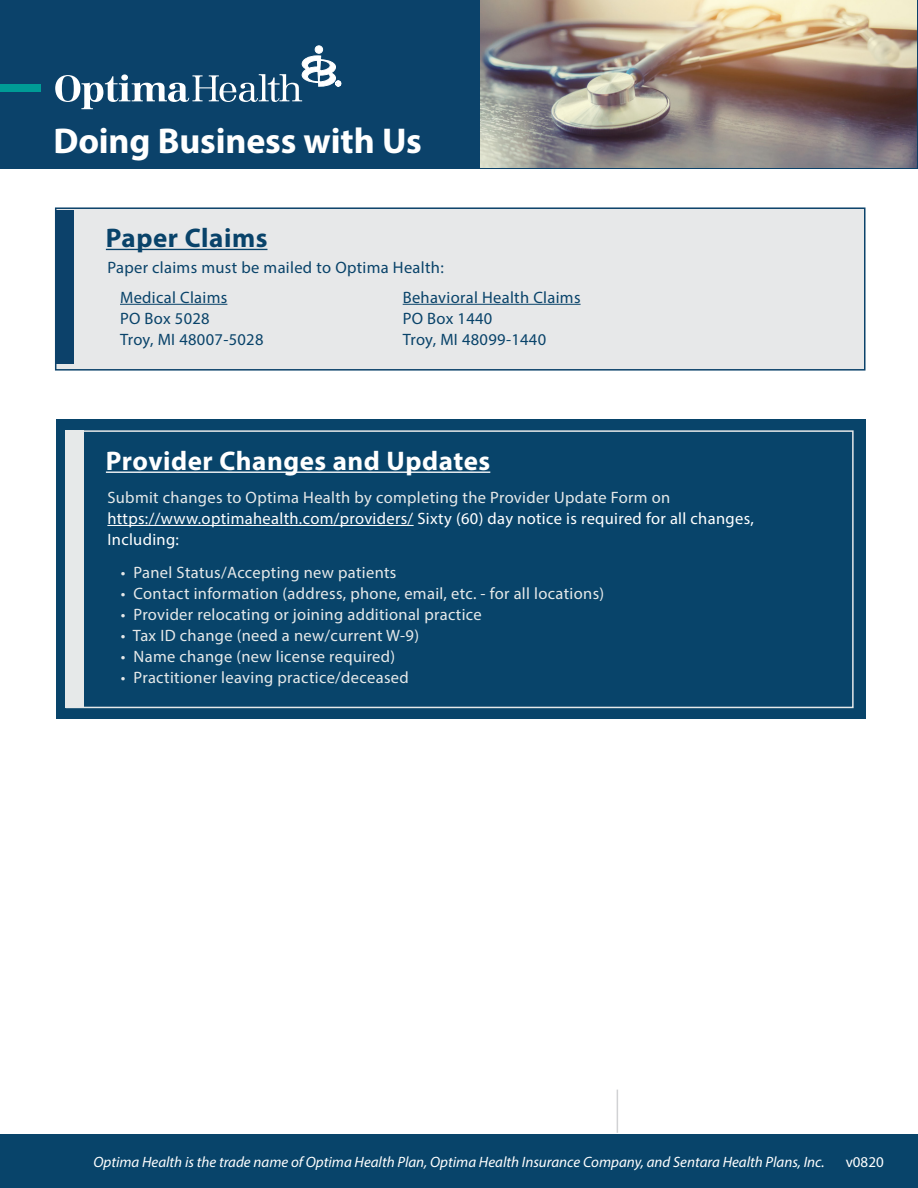
<style>
.page{position:relative;width:918px;height:1188px;background:#fff}
.page>*{position:absolute;margin:0;border:0;box-sizing:border-box;transform-origin:0 0}
.t1{font:700 36px "Myriad Pro";letter-spacing:-.005em;color:#fff}
.Paragraph_Style_1{font:700 27px "Myriad Pro";letter-spacing:.02em;color:#fff}
.Paragraph_Style_1-2{font:700 27px "Myriad Pro";letter-spacing:.02em;color:#09436a}
.Paragraph_Style_1-3{font:16.5px "Myriad Pro";letter-spacing:.02em;color:#e6e9e9}
.Paragraph_Style_1-4{font:16.5px/21px "Myriad Pro";letter-spacing:.02em;color:#fff}
.Paragraph_Style_1-5{font:16.5px/21px "Myriad Pro";letter-spacing:.02em;color:#09436a}
.t2{font:italic 15px "Myriad Pro";color:#fff}
.t3{font:15px "Myriad Pro";color:#fff}
.s1{color:#e6e9e9}
</style>
<div class="page">
<hr style="left:617px;top:1090px;width:1px;height:43px;background:#d1d2d4">
<div style="left:0;top:1134px;width:918px;height:54px;background:#08446a"></div>
<div style="left:56px;top:420px;width:810px;height:299px;background:#08446a"></div>
<div style="left:66px;top:430px;width:788px;height:278px;background:#08446a;border:2px solid #e6e9e9"></div>
<div style="left:66px;top:430px;width:18px;height:278px;background:#e6e9e9"></div>
<div style="left:55px;top:207px;width:811px;height:164px;background:#e7e8e9;border:2px solid #0b426a"></div>
<div style="left:55px;top:210px;width:19px;height:154px;background:#0c416a"></div>
<div style="left:0;top:0;width:918px;height:168px;background:#0b426a"></div>
<div style="left:0;top:84px;width:40px;height:8px;background:#009c96"></div>
<div style="left:315px;top:46px;width:8px;height:7px;background:#fff;border-radius:50%"></div>
<div style="left:315px;top:46px;width:8px;height:8px;border:1px solid #fff;border-radius:50%"></div>
<svg style="left:55px;top:55px;width:286px;height:54px"></svg>
<hr style="left:107px;top:525px;width:307px;height:1px;background:#fff">
<img style="left:481px;top:0;width:435px;height:167px">
<hr style="left:106px;top:249px;width:161px;height:1px;background:#09436a">
<hr style="left:120px;top:304px;width:107px;height:1px;background:#09436a">
<hr style="left:403px;top:304px;width:178px;height:1px;background:#09436a">
<hr style="left:106px;top:472px;width:384px;height:1px;background:#fff">
<p class="t1" style="left:53px;top:118px;width:370px">Doing Business with Us</p>
<p class="Paragraph_Style_1-2" style="left:106px;top:220px;width:163px">Paper Claims</p>
<p class="Paragraph_Style_1-5" style="left:120px;top:286px;width:145px">Medical Claims<br>PO Box 5028<br>Troy, MI 48007-5028</p>
<p class="Paragraph_Style_1-5" style="left:403px;top:286px;width:179px">Behavioral Health Claims<br>PO Box 1440<br>Troy, MI 48099-1440</p>
<p class="Paragraph_Style_1-5" style="left:107px;top:257px;width:338px">Paper claims must be mailed to Optima Health:</p>
<p class="Paragraph_Style_1" style="left:106px;top:443px;width:386px">Provider Changes and Updates</p>
<p class="Paragraph_Style_1-4" style="left:107px;top:487px;width:648px"><span class="s1">Submit changes to Optima Health by completing the Provider Update Form on </span>https://www.optimahealth.com/providers/ Sixty (60) day notice is required for all changes,<br>Including:</p>
<p class="Paragraph_Style_1-3" style="left:121px;top:562px;width:277px">• Panel Status/Accepting new patients</p>
<p class="Paragraph_Style_1-3" style="left:121px;top:583px;width:485px">• Contact information (address, phone, email, etc. - for all locations)</p>
<p class="Paragraph_Style_1-3" style="left:121px;top:604px;width:362px">• Provider relocating or joining additional practice</p>
<p class="Paragraph_Style_1-3" style="left:121px;top:625px;width:300px">• Tax ID change (need a new/current W-9)</p>
<p class="Paragraph_Style_1-3" style="left:121px;top:646px;width:276px">• Name change (new license required)</p>
<p class="Paragraph_Style_1-3" style="left:121px;top:667px;width:289px">• Practitioner leaving practice/deceased</p>
<p class="t2" style="left:93px;top:1153px;width:733px">Optima Health is the trade name of Optima Health Plan, Optima Health Insurance Company, and Sentara Health Plans, Inc.</p>
<p class="t3" style="left:846px;top:1153px;width:39px">v0820</p>
</div>
